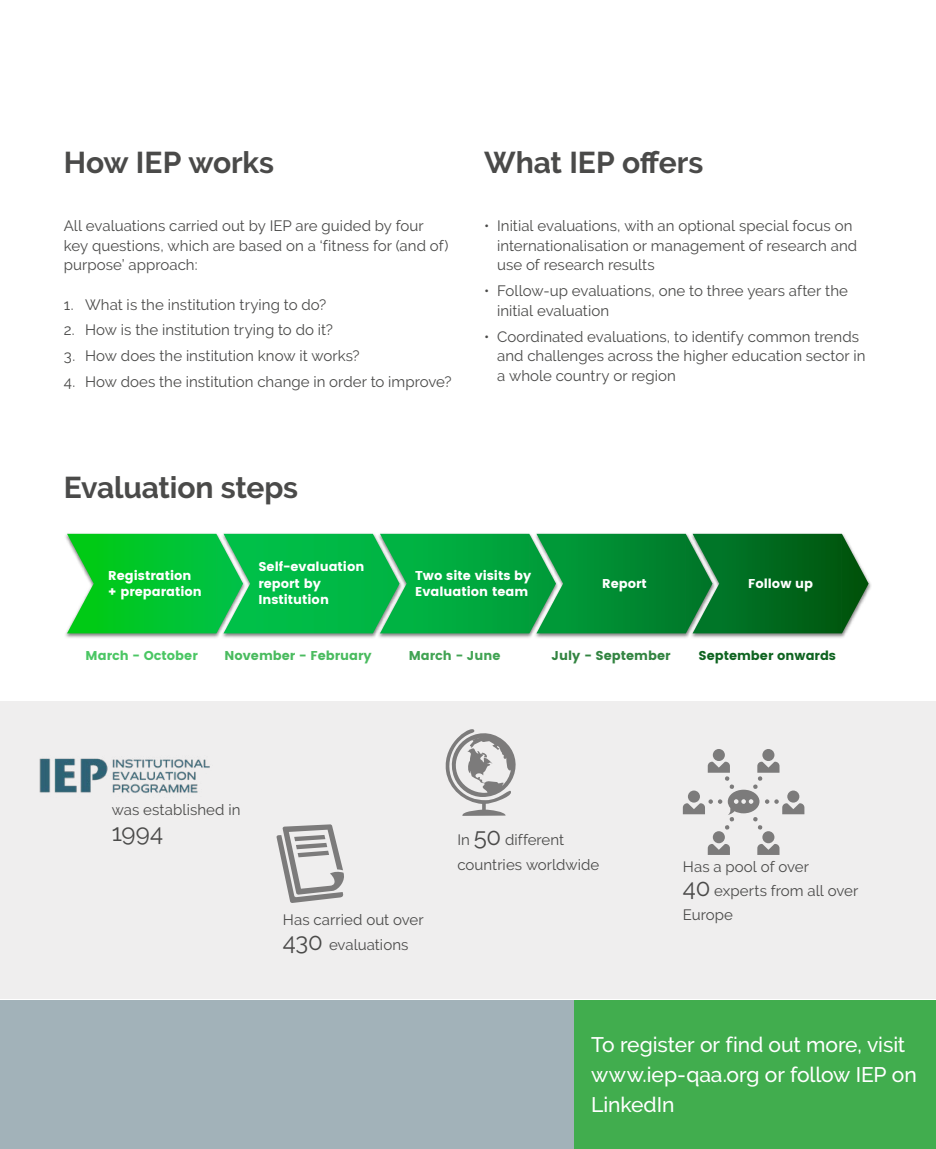
<style>
.page{position:relative;width:936px;height:1149px;background:#fff}
.page>*{position:absolute;margin:0;border:0;box-sizing:border-box;transform-origin:0 0}
.t1{font:700 30px "Raleway";letter-spacing:-.005em;color:#4a4a49}
.t2{font:24px "Raleway";color:#4a4a49}
.t3{font:500 21px/30px "Raleway";letter-spacing:-.005em;color:#fff}
.t4{font:15px/19.5px "Raleway";letter-spacing:.005em;color:#4a4a49}
.t5{font:12.75px/16.4px "Poppins";color:#fff}
.t6{font:12.75px "Poppins";color:#4abb5f}
.t7{font:12.75px "Poppins";color:#0f6421}
.t8{font:12.75px "Poppins";color:#328441}
.t9{font:12.75px "Poppins";color:#4bc664}
.t10{font:12.75px "Poppins";color:#41a353}
.s1{font-size:24px}
</style>
<div class="page">
<div style="left:0;top:701px;width:935px;height:297px;background:#efeeee"></div>
<img style="left:65px;top:534px;width:155px;height:104px">
<img style="left:222px;top:633px;width:155px;height:5px">
<img style="left:378px;top:633px;width:155px;height:5px">
<img style="left:535px;top:633px;width:154px;height:5px">
<img style="left:689px;top:579px;width:182px;height:59px">
<svg style="left:67px;top:533px;width:801px;height:100px;background:#11a440"></svg>
<div style="left:0;top:999px;width:935px;height:149px;background:#a2b2b9"></div>
<div style="left:574px;top:999px;width:361px;height:149px;background:#41ad4e"></div>
<svg style="left:445px;top:729px;width:71px;height:86px"></svg>
<div style="left:762px;top:748px;width:12px;height:12px;background:#7c7b7b;border-radius:50%"></div>
<div style="left:712px;top:748px;width:12px;height:12px;background:#7c7b7b;border-radius:50%"></div>
<div style="left:762px;top:830px;width:12px;height:13px;background:#7c7b7b;border-radius:50%"></div>
<svg style="left:757px;top:843px;width:22px;height:11px"></svg>
<svg style="left:712px;top:830px;width:12px;height:13px"></svg>
<svg style="left:707px;top:843px;width:22px;height:11px"></svg>
<svg style="left:682px;top:761px;width:122px;height:68px"></svg>
<svg style="left:276px;top:824px;width:68px;height:78px"></svg>
<img style="left:39px;top:758px;width:171px;height:35px">
<h1 class="t1" style="left:64px;top:145px;width:212px">How IEP works</h1>
<p class="t4" style="left:64px;top:216px;width:386px">All evaluations carried out by IEP are guided by four key questions, which are based on a ‘fitness for (and of) purpose’ approach:</p>
<p class="t4" style="left:64px;top:294px;width:264px">1. What is the institution trying to do?</p>
<p class="t4" style="left:64px;top:320px;width:271px">2. How is the institution trying to do it?</p>
<p class="t4" style="left:64px;top:346px;width:297px">3. How does the institution know it works?</p>
<p class="t4" style="left:64px;top:372px;width:389px">4. How does the institution change in order to improve?</p>
<h1 class="t1" style="left:484px;top:145px;width:220px">What IEP offers</h1>
<p class="t4" style="left:497px;top:216px;width:361px;text-indent:-13px">• Initial evaluations, with an optional special focus on internationalisation or management of research and use of research results</p>
<p class="t4" style="left:497px;top:281px;width:352px;text-indent:-13px">• Follow-up evaluations, one to three years after the initial evaluation</p>
<p class="t4" style="left:497px;top:326px;width:370px;text-indent:-13px">• Coordinated evaluations, to identify common trends and challenges across the higher education sector in a whole country or region</p>
<h1 class="t1" style="left:64px;top:470px;width:236px">Evaluation steps</h1>
<p class="t5" style="left:108px;top:567px;width:95px">Registration + preparation</p>
<p class="t5" style="left:258px;top:558px;width:107px">Self-evaluation report by<br>Institution</p>
<p class="t5" style="left:415px;top:567px;width:118px">Two site visits by<br>Evaluation team</p>
<p class="t5" style="left:602px;top:575px;width:46px">Report</p>
<p class="t5" style="left:748px;top:575px;width:67px">Follow up</p>
<p class="t9" style="left:86px;top:648px;width:114px">March - October</p>
<p class="t6" style="left:224px;top:648px;width:149px">November - February</p>
<p class="t10" style="left:408px;top:648px;width:93px">March - June</p>
<p class="t8" style="left:551px;top:648px;width:120px">July - September</p>
<p class="t7" style="left:698px;top:648px;width:139px">September onwards</p>
<p class="t4" style="left:112px;top:799px;width:130px">was established in</p>
<h2 class="t2" style="left:112px;top:818px;width:53px">1994</h2>
<p class="t4" style="left:283px;top:906px;width:142px;line-height:25.5px">Has carried out over<br><span class="s1">430</span> evaluations</p>
<p class="t4" style="left:457px;top:826px;width:143px;line-height:25.5px">In <span class="s1">50</span> different countries worldwide</p>
<p class="t4" style="left:682px;top:854px;width:177px;line-height:24px">Has a pool of over<br><span class="s1">40</span> experts from all over<br>Europe</p>
<h3 class="t3" style="left:591px;top:1028px;width:327px">To register or find out more, visit www.iep-qaa.org or follow IEP on<br>LinkedIn</h3>
</div>
